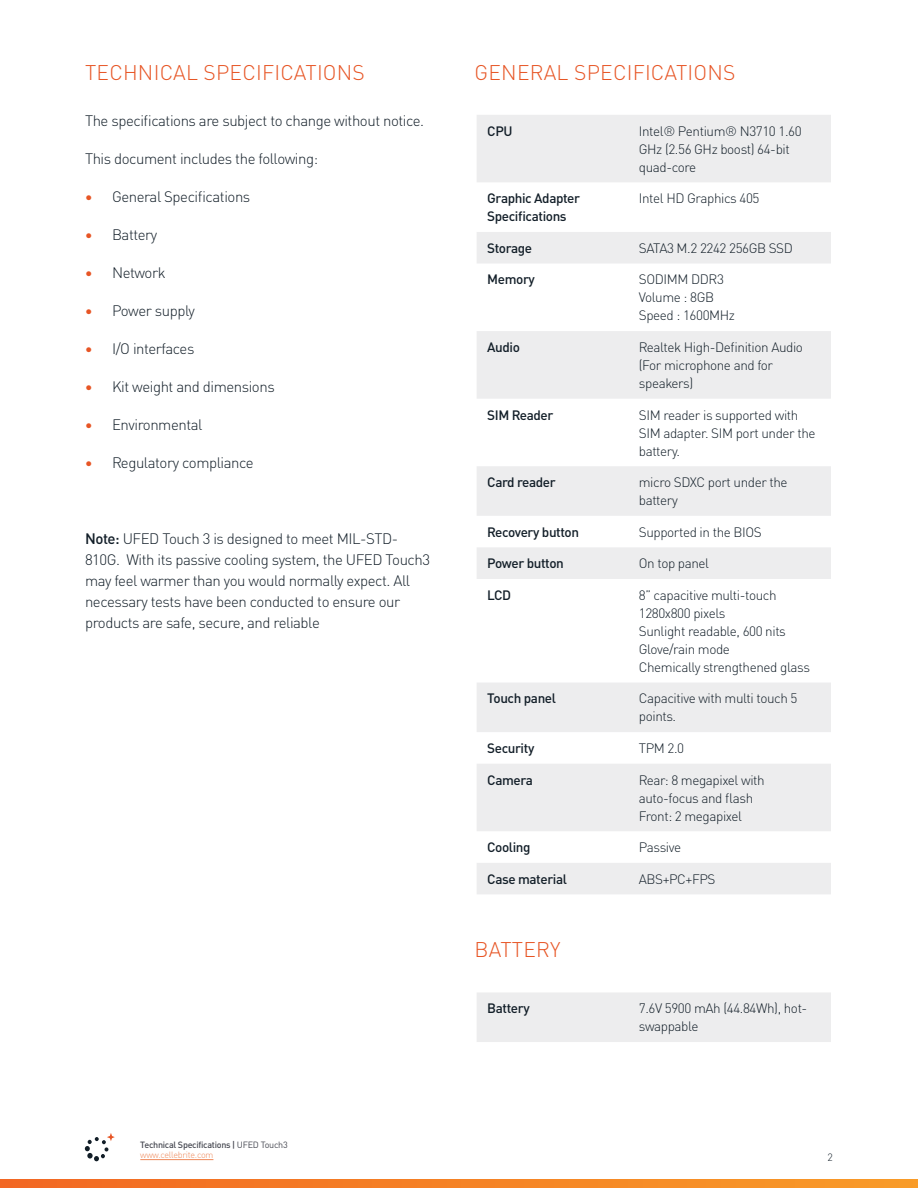
<style>
.page{position:relative;width:918px;height:1188px;background:#fff}
.page>*{position:absolute;margin:0;border:0;box-sizing:border-box;transform-origin:0 0}
.t1{font:300 21px "DIN Pro";letter-spacing:.01em;color:#e75525}
.t2{font:300 15px/21px "DIN Pro";letter-spacing:-.03em;color:#121e28}
.t3{font:700 15px "DIN Pro";color:#e75525}
.t4{font:300 13.5px/18px "DIN Pro";letter-spacing:-.03em;color:#121e28}
.t5{font:500 13.5px/18px "DIN Pro";letter-spacing:-.03em;color:#121e28}
.t6{font:300 10.5px "DIN Pro";color:#121e28}
.t7{font:500 9px/10.8px "DIN Pro";letter-spacing:-.03em;color:#474952}
.s1{font-weight:500}
.s2{font-weight:400}
.s3{font-weight:300;color:#ee8758}
</style>
<div class="page">
<svg style="left:0;top:1179px;width:918px;height:9px;background:#f58125"></svg>
<hr style="left:140px;top:1159px;width:73px;height:1px;background:#ee8758">
<svg style="left:85px;top:1133px;width:30px;height:28px"></svg>
<svg style="left:477px;top:115px;width:354px;height:779px;fill:#ededee"></svg>
<div style="left:477px;top:993px;width:354px;height:49px;background:#ededee"></div>
<h1 class="t1" style="left:85px;top:56px;width:281px">TECHNICAL SPECIFICATIONS</h1>
<p class="t2" style="left:85px;top:109px;width:341px">The specifications are subject to change without notice.</p>
<p class="t2" style="left:85px;top:147px;width:235px">This document includes the following:</p>
<p class="t2" style="left:112px;top:185px;width:140px">General Specifications</p>
<p class="t3" style="left:85px;top:185px;width:9px">•</p>
<p class="t3" style="left:85px;top:223px;width:9px">•</p>
<p class="t2" style="left:112px;top:223px;width:47px">Battery</p>
<p class="t3" style="left:85px;top:261px;width:9px">•</p>
<p class="t2" style="left:112px;top:262px;width:55px">Network</p>
<p class="t3" style="left:85px;top:299px;width:9px">•</p>
<p class="t2" style="left:112px;top:300px;width:84px">Power supply</p>
<p class="t3" style="left:85px;top:337px;width:9px">•</p>
<p class="t2" style="left:112px;top:338px;width:84px">O/ I interfaces</p>
<p class="t3" style="left:85px;top:375px;width:9px">•</p>
<p class="t2" style="left:112px;top:376px;width:164px">Kit weight and dimensions</p>
<p class="t3" style="left:85px;top:413px;width:9px">•</p>
<p class="t2" style="left:112px;top:414px;width:92px">Environmental</p>
<p class="t3" style="left:85px;top:451px;width:9px">•</p>
<p class="t2" style="left:112px;top:452px;width:143px">Regulatory compliance</p>
<p class="t2" style="left:85px;top:528px;width:315px"><span class="s1">Note:</span> UFED Touch is3 designed to meet MIL-STD-</p>
<p class="t2" style="left:85px;top:570px;width:327px">may feel warmer than you would normally expect. All necessary tests have been conducted to ensure our products are safe, secure, and reliable</p>
<p class="t2" style="left:85px;top:549px;width:347px">810G. With its passive cooling system, the UFED Touch3</p>
<p class="t7" style="left:140px;top:1138px;width:149px">Technical Specifications | <span class="s2">UFED Touch3 </span><span class="s3">www.cellebrite.com</span></p>
<h1 class="t1" style="left:475px;top:56px;width:262px">GENERAL SPECIFICATIONS</h1>
<p class="t5" style="left:487px;top:121px;width:27px">CPU</p>
<p class="t4" style="left:639px;top:121px;width:164px">Intel® Pentium® N3710 1.60</p>
<p class="t4" style="left:639px;top:139px;width:152px">GHz (2.56 GHz boost) 64-bit quad-core</p>
<p class="t5" style="left:487px;top:189px;width:94px">Graphic Adapter<br>Specifications</p>
<p class="t4" style="left:639px;top:189px;width:122px">Intel HD Graphics 405</p>
<p class="t4" style="left:639px;top:238px;width:156px">SATA M3 .2 2242 256GB SSD</p>
<p class="t5" style="left:487px;top:238px;width:46px">Storage</p>
<p class="t5" style="left:487px;top:270px;width:49px">Memory</p>
<p class="t5" style="left:487px;top:337px;width:34px">Audio</p>
<p class="t5" style="left:487px;top:405px;width:68px">SIM Reader</p>
<p class="t5" style="left:487px;top:472px;width:70px">Card reader</p>
<p class="t5" style="left:487px;top:522px;width:93px">Recovery button</p>
<p class="t5" style="left:487px;top:554px;width:78px">Power button</p>
<p class="t5" style="left:487px;top:585px;width:25px">LCD</p>
<p class="t5" style="left:487px;top:689px;width:70px">Touch panel</p>
<p class="t5" style="left:487px;top:738px;width:49px">Security</p>
<p class="t5" style="left:487px;top:770px;width:47px">Camera</p>
<p class="t5" style="left:487px;top:837px;width:45px">Cooling</p>
<p class="t5" style="left:487px;top:869px;width:81px">Case material</p>
<h1 class="t1" style="left:475px;top:934px;width:87px">BATTERY</h1>
<p class="t5" style="left:487px;top:999px;width:44px">Battery</p>
<p class="t4" style="left:639px;top:270px;width:87px">SODIMM DDR3</p>
<p class="t4" style="left:639px;top:288px;width:98px">Volume 8: GB<br>Speed : 1600MHz</p>
<p class="t4" style="left:639px;top:337px;width:166px">Realtek High-Definition Audio</p>
<p class="t4" style="left:639px;top:355px;width:136px">(For microphone and for speakers(</p>
<p class="t4" style="left:639px;top:405px;width:161px">SIM reader is supported with</p>
<p class="t4" style="left:639px;top:423px;width:178px">SIM adapter. SIM port under the battery.</p>
<p class="t4" style="left:639px;top:472px;width:150px">micro SDXC port under the</p>
<p class="t4" style="left:639px;top:490px;width:40px">battery</p>
<p class="t4" style="left:639px;top:522px;width:124px">Supported in the BIOS</p>
<p class="t4" style="left:639px;top:554px;width:72px">On top panel</p>
<p class="t4" style="left:639px;top:585px;width:139px">8” capacitive multi-touch</p>
<p class="t4" style="left:639px;top:603px;width:173px">1280x800 pixels<br>Sunlight readable, 600 nits<br>Glove/rain mode<br>Chemically strengthened glass</p>
<p class="t4" style="left:639px;top:689px;width:160px">Capacitive with multi touch 5</p>
<p class="t4" style="left:639px;top:707px;width:39px">points.</p>
<p class="t4" style="left:639px;top:738px;width:47px">TPM 2.0</p>
<p class="t4" style="left:639px;top:770px;width:127px">Rear 8: megapixel with</p>
<p class="t4" style="left:639px;top:788px;width:116px">auto-focus and flash<br>Front 2: megapixel</p>
<p class="t4" style="left:639px;top:837px;width:44px">Passive</p>
<p class="t4" style="left:639px;top:869px;width:78px">ABS+PC+FPS</p>
<p class="t4" style="left:639px;top:999px;width:170px">7.6V 5900 mAh (44.84Wh ,) hot-</p>
<p class="t4" style="left:639px;top:1017px;width:61px">swappable</p>
<p class="t6" style="left:828px;top:1150px;width:7px">2</p>
</div>
